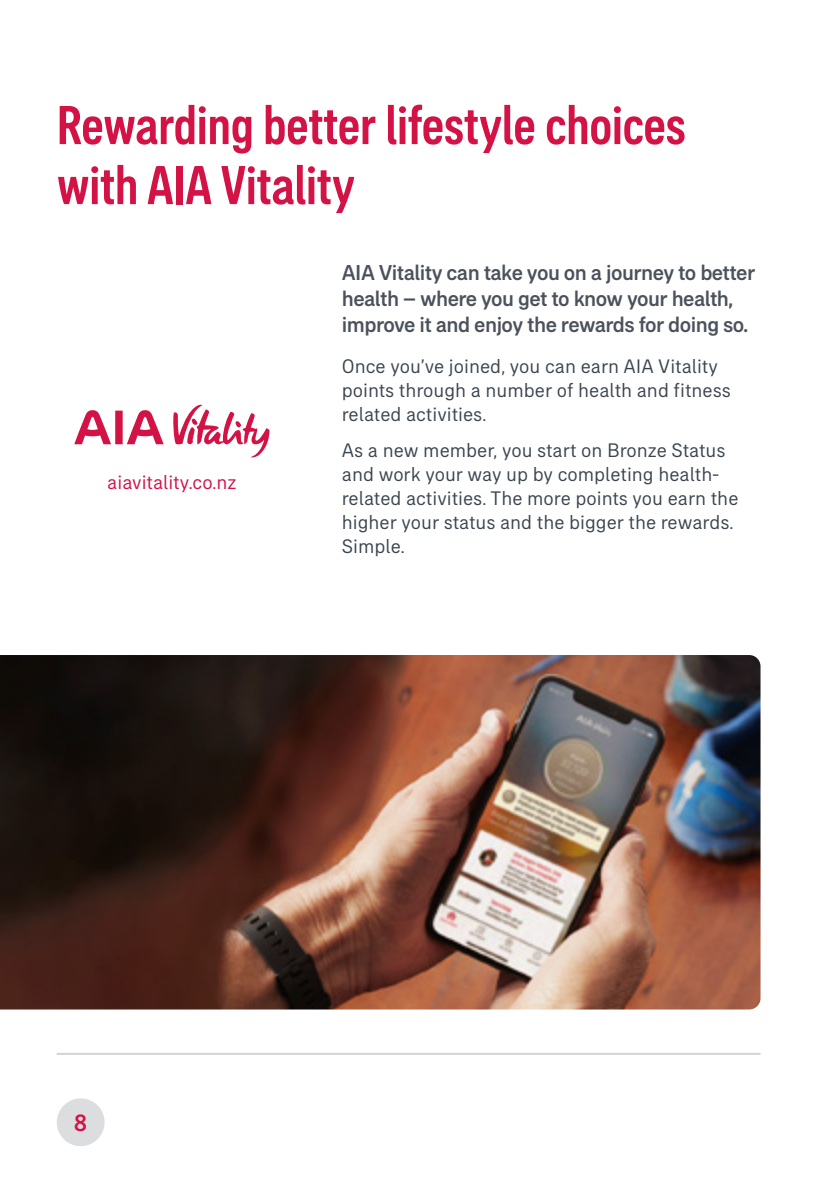
<style>
.page{position:relative;width:840px;height:1191px;background:#fff}
.page>*{position:absolute;margin:0;border:0;box-sizing:border-box;transform-origin:0 0}
.P1_2_-_H2{font:500 condensed 56px/60px "AIA Everest";letter-spacing:-.01em;color:#d31245}
.t1{font:500 24px "AIA Everest";color:#d31245}
.P2_-_Intro_Copy{font:500 22px/26px "AIA Everest";letter-spacing:-.025em;color:#4b525c}
.P5_1_-_Body_Copy{font:20px/24px "AIA Everest";color:#3b4550}
.P5_1_-_Body_Copy-2{font:20px "AIA Everest";color:#d31245}
</style>
<div class="page">
<hr style="left:57px;top:1052px;width:703px;height:2px;background:#d1d3d4">
<div style="left:57px;top:1098px;width:47px;height:48px;background:#dcddde;border-radius:50%"></div>
<img style="left:0;top:655px;width:760px;height:354px">
<svg style="left:74px;top:410px;width:89px;height:34px"></svg>
<svg style="left:173px;top:404px;width:96px;height:54px"></svg>
<p class="P1_2_-_H2" style="left:57px;top:94px;width:630px">Rewarding better lifestyle choices with AIA Vitality</p>
<p class="P5_1_-_Body_Copy-2" style="left:107px;top:471px;width:131px">aiavitality.co.nz</p>
<p class="P2_-_Intro_Copy" style="left:341px;top:259px;width:414px">AIA Vitality can take you on a journey to better health – where you get to know your health, improve it and enjoy the rewards for doing so.</p>
<p class="P5_1_-_Body_Copy" style="left:341px;top:354px;width:390px">Once you’ve joined, you can earn AIA Vitality points through a number of health and fitness related activities.</p>
<p class="P5_1_-_Body_Copy" style="left:341px;top:437px;width:398px">As a new member, you start on Bronze Status and work your way up by completing health&shy;related activities. The more points you earn the higher your status and the bigger the rewards.<br>Simple.</p>
<p class="t1" style="left:74px;top:1108px;width:15px">8</p>
</div>
